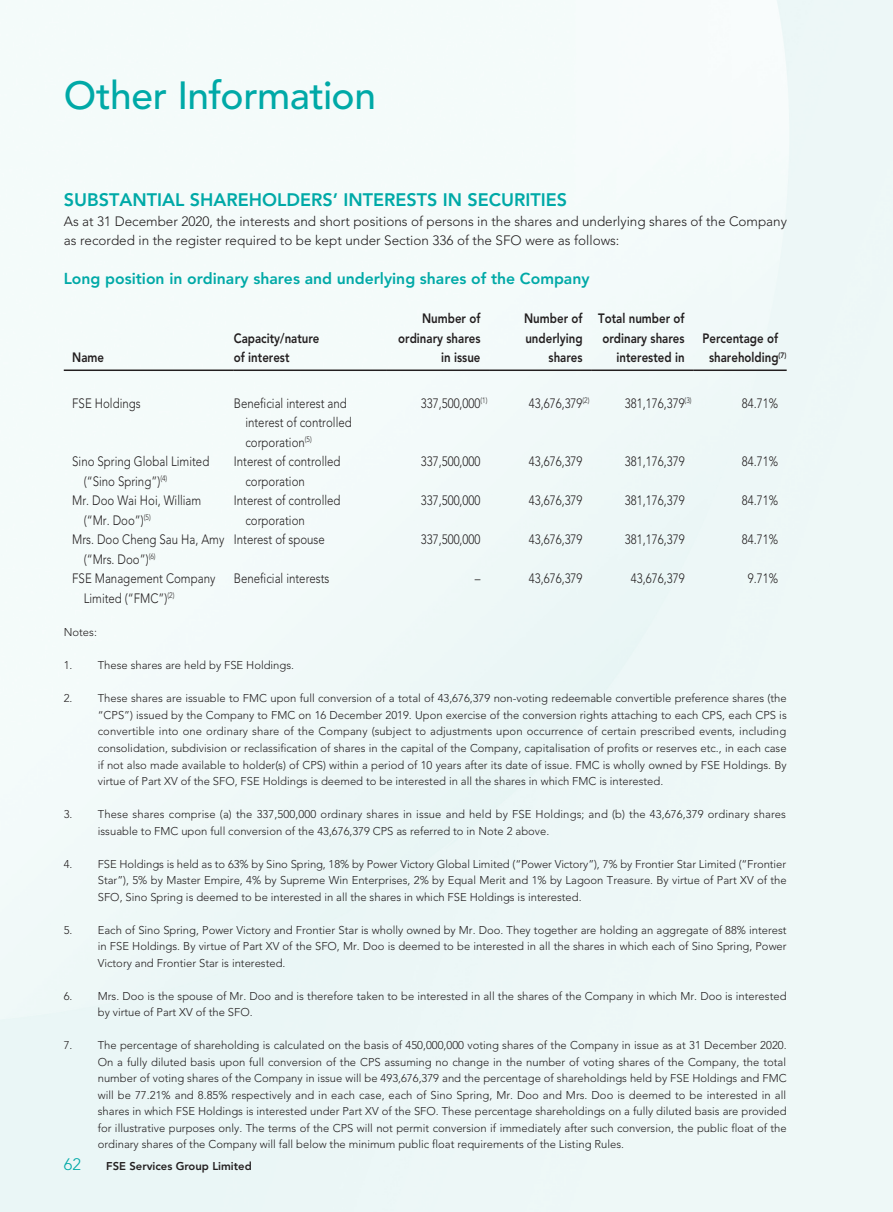
<style>
.page{position:relative;width:893px;height:1212px;background:#fff}
.page>*{position:absolute;margin:0;border:0;box-sizing:border-box;transform-origin:0 0}
.t1{font:500 39px "Avenir LT Std";letter-spacing:-.015em;color:#00a9a7}
._01_H1{font:800 18px "Avenir LT Std";color:#00a9a7}
.t2{font:300 16.5px "Avenir LT Std";color:#00a9a7}
._02_H2{font:800 15.75px "Avenir LT Std";color:#00a9a7}
._50_Table_txt{font:300 13.5px "Avenir LT Std";color:#231f20;scale:.85 1}
._00_txt{font:300 13.5px/19.5px "Avenir LT Std";color:#231f20}
._50_Table_txt-2{font:800 13.5px "Avenir LT Std";color:#231f20;scale:.85 1}
._06_Notes{font:300 11.25px/16.5px "Avenir LT Std";color:#231f20;text-align:justify}
.t3{font:800 11.25px "Avenir LT Std";color:#231f20}
</style>
<div class="page">
<hr style="left:64px;top:369px;width:170px;height:2px;background:#231f20">
<hr style="left:234px;top:369px;width:153px;height:2px;background:#231f20">
<hr style="left:387px;top:369px;width:102px;height:2px;background:#231f20">
<hr style="left:489px;top:369px;width:102px;height:2px;background:#231f20">
<hr style="left:591px;top:369px;width:102px;height:2px;background:#231f20">
<hr style="left:693px;top:369px;width:94px;height:2px;background:#231f20">
<h1 class="t1" style="left:64px;top:73px;width:314px">Other Information</h1>
<p class="_01_H1" style="left:64px;top:189px;width:505px">SUBSTANTIAL SHAREHOLDERS’ INTERESTS IN SECURITIES</p>
<p class="_00_txt" style="left:64px;top:211px;width:725px">As at 31 December 2020, the interests and short positions of persons in the shares and underlying shares of the Company as recorded in the register required to be kept under Section 336 of the SFO were as follows:</p>
<p class="_02_H2" style="left:64px;top:269px;width:527px">Long position in ordinary shares and underlying shares of the Company</p>
<p class="_50_Table_txt-2" style="left:72px;top:350px;width:39px">Name</p>
<p class="_50_Table_txt-2" style="left:234px;top:330px;width:102px">Capacity/nature</p>
<p class="_50_Table_txt-2" style="left:234px;top:350px;width:67px">of interest</p>
<p class="_50_Table_txt-2" style="left:422px;top:311px;width:70px">Number of</p>
<p class="_50_Table_txt-2" style="left:398px;top:330px;width:98px">ordinary shares</p>
<p class="_50_Table_txt-2" style="left:441px;top:350px;width:48px">in issue</p>
<p class="_50_Table_txt-2" style="left:524px;top:311px;width:70px">Number of</p>
<p class="_50_Table_txt-2" style="left:525px;top:330px;width:69px">underlying</p>
<p class="_50_Table_txt-2" style="left:549px;top:350px;width:41px">shares</p>
<p class="_50_Table_txt-2" style="left:598px;top:311px;width:103px">Total number of</p>
<p class="_50_Table_txt-2" style="left:602px;top:330px;width:98px">ordinary shares</p>
<p class="_50_Table_txt-2" style="left:617px;top:350px;width:82px">interested in</p>
<p class="_50_Table_txt-2" style="left:702px;top:330px;width:90px">Percentage of</p>
<p class="_50_Table_txt-2" style="left:709px;top:350px;width:93px">shareholding<sup>(7)</sup></p>
<p class="_50_Table_txt" style="left:72px;top:395px;width:82px">FSE Holdings</p>
<p class="_50_Table_txt" style="left:234px;top:395px;width:135px">Beneficial interest and</p>
<p class="_50_Table_txt" style="left:245px;top:415px;width:127px">interest of controlled</p>
<p class="_50_Table_txt" style="left:245px;top:434px;width:80px">corporation<sup>(5)</sup></p>
<p class="_50_Table_txt" style="left:421px;top:395px;width:80px">337,500,000<sup>(1)</sup></p>
<p class="_50_Table_txt" style="left:529px;top:395px;width:73px">43,676,379<sup>(2)</sup></p>
<p class="_50_Table_txt" style="left:625px;top:395px;width:80px">381,176,379<sup>(3)</sup></p>
<p class="_50_Table_txt" style="left:742px;top:395px;width:44px">84.71%</p>
<p class="_50_Table_txt" style="left:72px;top:454px;width:163px">Sino Spring Global Limited</p>
<p class="_50_Table_txt" style="left:84px;top:473px;width:100px">(“Sino Spring”)<sup>(4)</sup></p>
<p class="_50_Table_txt" style="left:234px;top:454px;width:127px">Interest of controlled</p>
<p class="_50_Table_txt" style="left:245px;top:473px;width:72px">corporation</p>
<p class="_50_Table_txt" style="left:421px;top:454px;width:72px">337,500,000</p>
<p class="_50_Table_txt" style="left:529px;top:454px;width:65px">43,676,379</p>
<p class="_50_Table_txt" style="left:625px;top:454px;width:72px">381,176,379</p>
<p class="_50_Table_txt" style="left:742px;top:454px;width:44px">84.71%</p>
<p class="_50_Table_txt" style="left:72px;top:493px;width:153px">Mr. Doo Wai Hoi, William</p>
<p class="_50_Table_txt" style="left:84px;top:512px;width:80px">(“Mr. Doo”)<sup>(5)</sup></p>
<p class="_50_Table_txt" style="left:234px;top:493px;width:127px">Interest of controlled</p>
<p class="_50_Table_txt" style="left:245px;top:512px;width:72px">corporation</p>
<p class="_50_Table_txt" style="left:421px;top:493px;width:72px">337,500,000</p>
<p class="_50_Table_txt" style="left:529px;top:493px;width:65px">43,676,379</p>
<p class="_50_Table_txt" style="left:625px;top:493px;width:72px">381,176,379</p>
<p class="_50_Table_txt" style="left:742px;top:493px;width:44px">84.71%</p>
<p class="_50_Table_txt" style="left:72px;top:532px;width:180px">Mrs. Doo Cheng Sau Ha, Amy</p>
<p class="_50_Table_txt" style="left:84px;top:551px;width:86px">(“Mrs. Doo”)<sup>(6)</sup></p>
<p class="_50_Table_txt" style="left:72px;top:571px;width:170px">FSE Management Company</p>
<p class="_50_Table_txt" style="left:84px;top:590px;width:108px">Limited (“FMC”)<sup>(2)</sup></p>
<p class="_50_Table_txt" style="left:234px;top:532px;width:109px">Interest of spouse</p>
<p class="_50_Table_txt" style="left:421px;top:532px;width:72px">337,500,000</p>
<p class="_50_Table_txt" style="left:529px;top:532px;width:65px">43,676,379</p>
<p class="_50_Table_txt" style="left:625px;top:532px;width:72px">381,176,379</p>
<p class="_50_Table_txt" style="left:742px;top:532px;width:44px">84.71%</p>
<p class="_50_Table_txt" style="left:234px;top:571px;width:114px">Beneficial interests</p>
<p class="_50_Table_txt" style="left:475px;top:571px;width:8px">–</p>
<p class="_50_Table_txt" style="left:529px;top:571px;width:65px">43,676,379</p>
<p class="_50_Table_txt" style="left:631px;top:571px;width:65px">43,676,379</p>
<p class="_50_Table_txt" style="left:748px;top:571px;width:37px">9.71%</p>
<p class="_06_Notes" style="left:64px;top:624px;width:35px">Notes:</p>
<p class="_06_Notes" style="left:64px;top:657px;width:232px">1. These shares are held by FSE Holdings.</p>
<p class="_06_Notes" style="left:98px;top:690px;width:690px;text-indent:-34px">2. These shares are issuable to FMC upon full conversion of a total of 43,676,379 non-voting redeemable convertible preference shares (the “CPS”) issued by the Company to FMC on 16 December 2019. Upon exercise of the conversion rights attaching to each CPS, each CPS is convertible into one ordinary share of the Company (subject to adjustments upon occurrence of certain prescribed events, including consolidation, subdivision or reclassification of shares in the capital of the Company, capitalisation of profits or reserves etc., in each case if not also made available to holder(s) of CPS) within a period of 10 years after its date of issue. FMC is wholly owned by FSE Holdings. By virtue of Part XV of the SFO, FSE Holdings is deemed to be interested in all the shares in which FMC is interested.</p>
<p class="_06_Notes" style="left:98px;top:806px;width:690px;text-indent:-34px">3. These shares comprise (a) the 337,500,000 ordinary shares in issue and held by FSE Holdings; and (b) the 43,676,379 ordinary shares issuable to FMC upon full conversion of the 43,676,379 CPS as referred to in Note 2 above.</p>
<p class="_06_Notes" style="left:98px;top:855px;width:690px;text-indent:-34px">4. FSE Holdings is held as to 63% by Sino Spring, 18% by Power Victory Global Limited (“Power Victory”), 7% by Frontier Star Limited (“Frontier Star”), 5% by Master Empire, 4% by Supreme Win Enterprises, 2% by Equal Merit and 1% by Lagoon Treasure. By virtue of Part XV of the SFO, Sino Spring is deemed to be interested in all the shares in which FSE Holdings is interested.</p>
<p class="_06_Notes" style="left:98px;top:921px;width:690px;text-indent:-34px">5. Each of Sino Spring, Power Victory and Frontier Star is wholly owned by Mr. Doo. They together are holding an aggregate of 88% interest in FSE Holdings. By virtue of Part XV of the SFO, Mr. Doo is deemed to be interested in all the shares in which each of Sino Spring, Power Victory and Frontier Star is interested.</p>
<p class="_06_Notes" style="left:98px;top:987px;width:690px;text-indent:-34px">6. Mrs. Doo is the spouse of Mr. Doo and is therefore taken to be interested in all the shares of the Company in which Mr. Doo is interested by virtue of Part XV of the SFO.</p>
<p class="_06_Notes" style="left:98px;top:1037px;width:690px;text-indent:-34px">7. The percentage of shareholding is calculated on the basis of 450,000,000 voting shares of the Company in issue as at 31 December 2020.<br>On a fully diluted basis upon full conversion of the CPS assuming no change in the number of voting shares of the Company, the total number of voting shares of the Company in issue will be 493,676,379 and the percentage of shareholdings held by FSE Holdings and FMC will be 77.21% and 8.85% respectively and in each case, each of Sino Spring, Mr. Doo and Mrs. Doo is deemed to be interested in all shares in which FSE Holdings is interested under Part XV of the SFO. These percentage shareholdings on a fully diluted basis are provided for illustrative purposes only. The terms of the CPS will not permit conversion if immediately after such conversion, the public float of the ordinary shares of the Company will fall below the minimum public float requirements of the Listing Rules.</p>
<h3 class="t2" style="left:64px;top:1155px;width:19px">62</h3>
<p class="t3" style="left:106px;top:1160px;width:147px">FSE Services Group Limited</p>
</div>
